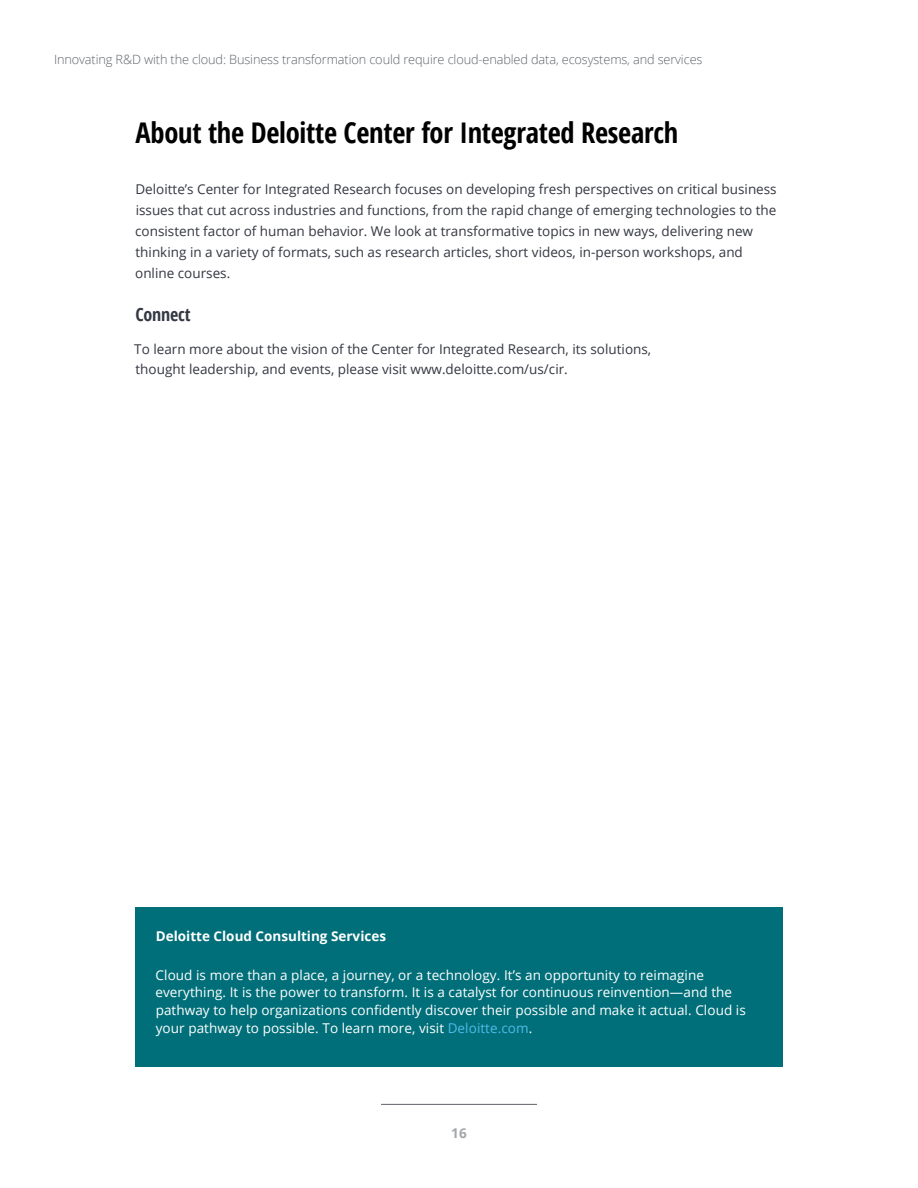
<style>
.page{position:relative;width:918px;height:1188px;background:#fff}
.page>*{position:absolute;margin:0;border:0;box-sizing:border-box;transform-origin:0 0}
.t1{font:700 28.5px "Open Sans Condensed";letter-spacing:-.01em;color:#000}
.t2{font:700 18px "Open Sans Condensed";letter-spacing:-.01em;color:#333842}
.t3{font:13.5px/21px "Open Sans";color:#343741}
.t4{font:13.5px/18px "Open Sans";letter-spacing:.005em;color:#fff}
.t5{font:700 13.5px "Open Sans";color:#fff}
.t6{font:700 13.5px "Open Sans";color:#a3a7a9}
.t7{font:300 12.75px "Open Sans";letter-spacing:-.01em;color:#5f636a}
.s1{color:#52b9e9}
</style>
<div class="page">
<hr style="left:381px;top:1104px;width:156px;height:1px;background:#5f636a">
<div style="left:135px;top:907px;width:648px;height:159px;background:#006f79"></div>
<p class="t7" style="left:54px;top:50px;width:650px">Innovating R&amp;D with the cloud: Business transformation could require cloud-enabled data, ecosystems, and services</p>
<h1 class="t1" style="left:136px;top:113px;width:544px">About the Deloitte Center for Integrated Research</h1>
<p class="t3" style="left:135px;top:178px;width:643px">Deloitte’s Center for Integrated Research focuses on developing fresh perspectives on critical business issues that cut across industries and functions, from the rapid change of emerging technologies to the consistent factor of human behavior. We look at transformative topics in new ways, delivering new thinking in a variety of formats, such as research articles, short videos, in-person workshops, and online courses.</p>
<h2 class="t2" style="left:135px;top:302px;width:57px">Connect</h2>
<p class="t3" style="left:134px;top:339px;width:518px;line-height:19.5px">To learn more about the vision of the Center for Integrated Research, its solutions, thought leadership, and events, please visit www.deloitte.com/us/cir.</p>
<p class="t5" style="left:156px;top:926px;width:232px">Deloitte Cloud Consulting Services</p>
<p class="t4" style="left:155px;top:965px;width:592px">Cloud is more than a place, a journey, or a technology. It’s an opportunity to reimagine everything. It is the power to transform. It is a catalyst for continuous reinvention—and the pathway to help organizations confidently discover their possible and make it actual. Cloud is your pathway to possible. To learn more, visit <span class="s1">Deloitte.com</span>.</p>
<p class="t6" style="left:451px;top:1123px;width:17px">16</p>
</div>
